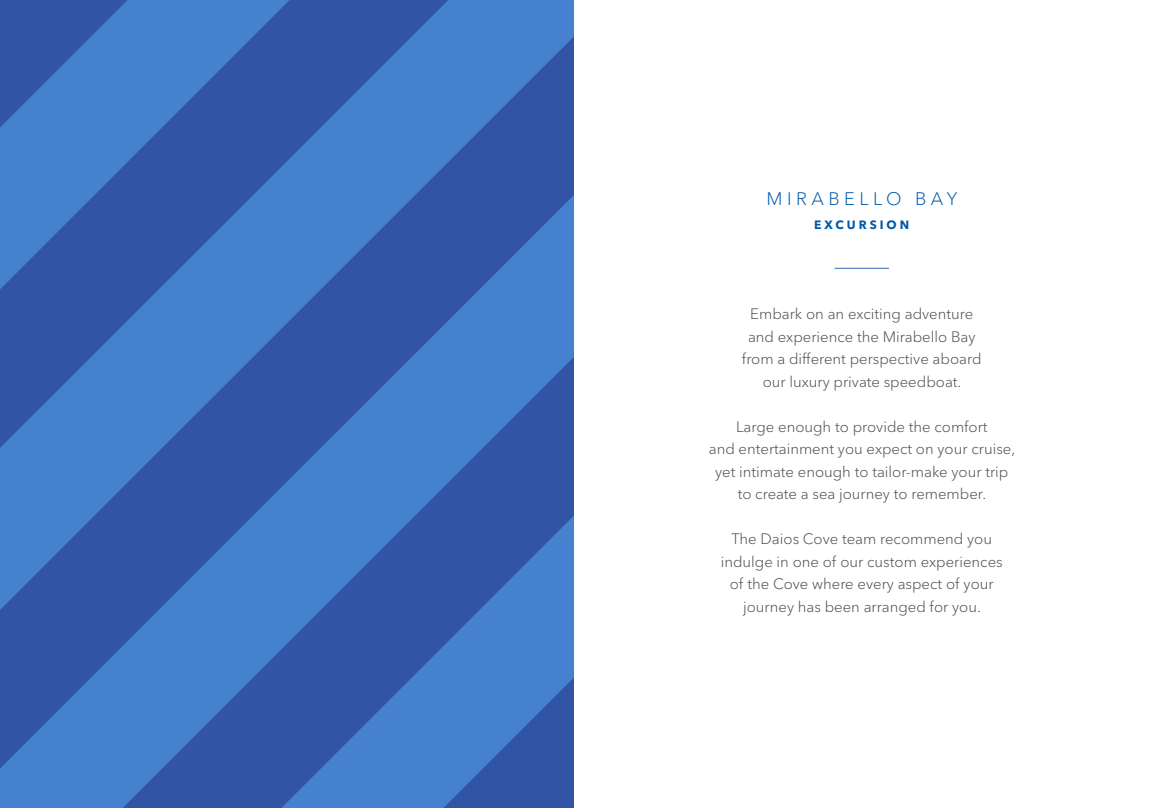
<style>
.page{position:relative;width:1149px;height:808px;background:#fff}
.page>*{position:absolute;margin:0;border:0;box-sizing:border-box;transform-origin:0 0}
.t1{font:300 18px "Avenir Next W1 G";letter-spacing:.25em;color:#005baa}
.t2{font:300 15px/22.5px "Avenir Next W1 G";color:#4d4d4f;text-align:center}
.t3{font:700 12px "Avenir Next W1 G";letter-spacing:.25em;color:#005baa}
</style>
<div class="page">
<svg style="left:0;top:0;width:574px;height:53px;background:#3c6cbb"></svg>
<svg style="left:0;top:53px;width:574px;height:755px;background:#3c6dbb"></svg>
<svg style="left:18px;top:133px;width:556px;height:675px;background:#3a69b8"></svg>
<svg style="left:98px;top:214px;width:476px;height:594px;background:#3c6cba"></svg>
<svg style="left:179px;top:294px;width:395px;height:514px;background:#3b6bb9"></svg>
<hr style="left:834px;top:268px;width:54px;height:1px;background:#2f6ab3">
<p class="t1" style="left:766px;top:188px;width:192px">MIRABELLO BAY</p>
<p class="t3" style="left:813px;top:217px;width:97px">EXCURSION</p>
<p class="t2" style="left:741px;top:303px;width:241px">Embark on an exciting adventure and experience the Mirabello Bay from a different perspective aboard our luxury private speedboat.</p>
<p class="t2" style="left:708px;top:415px;width:308px">Large enough to provide the comfort<br>and entertainment you expect on your cruise, yet intimate enough to tailor-make your trip to create a sea journey to remember.</p>
<p class="t2" style="left:720px;top:528px;width:283px">The Daios Cove team recommend you indulge in one of our custom experiences of the Cove where every aspect of your journey has been arranged for you.</p>
</div>
